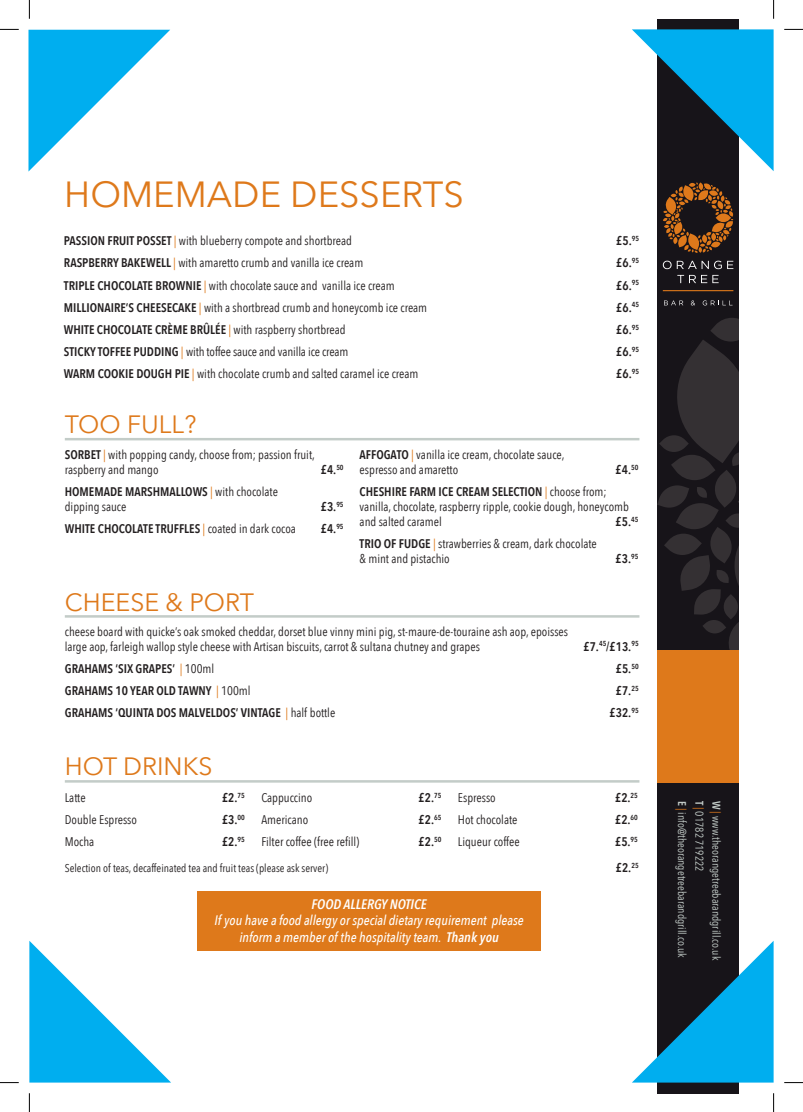
<style>
.page{position:relative;width:803px;height:1112px;background:#fff}
.page>*{position:absolute;margin:0;border:0;box-sizing:border-box;transform-origin:0 0}
.t1{font:36.25px "Avenir Next";color:#de791b}
.t2{font:25px "Avenir Next";color:#de791b}
.t3{font:italic 500 13.75px/16.5px "Avenir Next Condensed";color:#fff;text-align:center}
.t4{font:italic 600 13.75px "Avenir Next Condensed";color:#fff}
.t5{font:12.5px/15px "Avenir Next Condensed";color:#231f20}
.t6{font:600 12.5px "Avenir Next Condensed";color:#231f20}
.t7{font:11.25px/17px "Avenir Next Condensed";color:#c3ccc8}
.t8{font:11.25px "Avenir Next Condensed";color:#231f20}
.s1{font-weight:600}
.s2{color:#de791b}
.s3{font-weight:400;color:#de791b}
.s4{font-weight:400}
</style>
<div class="page">
<div style="left:657px;top:19px;width:82px;height:1073px;background:#171419"></div>
<svg style="left:663px;top:182px;width:70px;height:71px"></svg>
<hr style="left:65px;top:615px;width:574px;height:2px;background:#c3ccc8">
<svg style="left:657px;top:260px;width:82px;height:389px"></svg>
<hr style="left:65px;top:780px;width:574px;height:2px;background:#c3ccc8">
<hr style="left:65px;top:438px;width:574px;height:2px;background:#c3ccc8">
<div style="left:657px;top:649px;width:82px;height:133px;background:#de791b"></div>
<div style="left:198px;top:891px;width:343px;height:59px;background:#de791b"></div>
<svg style="left:28px;top:30px;width:142px;height:141px"></svg>
<svg style="left:29px;top:941px;width:142px;height:141px"></svg>
<svg style="left:632px;top:941px;width:141px;height:141px"></svg>
<svg style="left:632px;top:29px;width:141px;height:142px"></svg>
<svg style="left:0;top:29px;width:19px;height:1px"></svg>
<svg style="left:784px;top:29px;width:19px;height:1px"></svg>
<svg style="left:0;top:1082px;width:19px;height:1px"></svg>
<svg style="left:784px;top:1082px;width:19px;height:1px"></svg>
<svg style="left:29px;top:0;width:1px;height:19px"></svg>
<svg style="left:29px;top:1093px;width:1px;height:18px"></svg>
<svg style="left:773px;top:0;width:1px;height:19px"></svg>
<svg style="left:773px;top:1093px;width:1px;height:18px"></svg>
<h1 class="t1" style="left:64px;top:163px;width:401px">HOMEMADE DESSERTS</h1>
<p class="t5" style="left:64px;top:233px;width:289px"><span class="s1">PASSION FRUIT POSSET</span> <span class="s2">|</span> with blueberry compote and shortbread</p>
<p class="t6" style="left:616px;top:230px;width:24px">£5.<sup>95</sup></p>
<p class="t5" style="left:64px;top:255px;width:301px"><span class="s1">RASPBERRY BAKEWELL</span> <span class="s2">|</span> with amaretto crumb and vanilla ice cream</p>
<p class="t6" style="left:616px;top:252px;width:24px">£6.<sup>95</sup></p>
<p class="t5" style="left:64px;top:277px;width:332px"><span class="s1">TRIPLE CHOCOLATE BROWNIE</span> <span class="s2">|</span> with chocolate sauce and vanilla ice cream</p>
<p class="t6" style="left:616px;top:274px;width:24px">£6.<sup>95</sup></p>
<p class="t5" style="left:64px;top:299px;width:365px"><span class="s1">MILLIONAIRE’S CHEESECAKE</span> <span class="s2">|</span> with a shortbread crumb and honeycomb ice cream</p>
<p class="t6" style="left:616px;top:296px;width:24px">£6.<sup>45</sup></p>
<p class="t6" style="left:64px;top:318px;width:283px">WHITE CHOCOLATE CRÈME BRÛLÉE <span class="s3">|</span> <span class="s4">with raspberry shortbread</span></p>
<p class="t6" style="left:616px;top:318px;width:24px">£6.<sup>95</sup></p>
<p class="t5" style="left:64px;top:343px;width:286px"><span class="s1">STICKY TOFFEE PUDDING</span> <span class="s2">|</span> with toffee sauce and vanilla ice cream</p>
<p class="t6" style="left:616px;top:340px;width:24px">£6.<sup>95</sup></p>
<p class="t5" style="left:64px;top:365px;width:356px"><span class="s1">WARM COOKIE DOUGH PIE</span> <span class="s2">|</span> with chocolate crumb and salted caramel ice cream</p>
<p class="t6" style="left:616px;top:362px;width:24px">£6.<sup>95</sup></p>
<h2 class="t2" style="left:65px;top:403px;width:133px">TOO FULL?</h2>
<p class="t5" style="left:65px;top:446px;width:252px"><span class="s1">SORBET</span> <span class="s2">|</span> with popping candy, choose from; passion fruit, raspberry and mango</p>
<p class="t6" style="left:321px;top:459px;width:24px">£4.<sup>50</sup></p>
<p class="t5" style="left:65px;top:483px;width:215px"><span class="s1">HOMEMADE MARSHMALLOWS</span> <span class="s2">|</span> with chocolate dipping sauce</p>
<p class="t6" style="left:321px;top:496px;width:24px">£3.<sup>95</sup></p>
<p class="t6" style="left:65px;top:518px;width:233px">WHITE CHOCOLATE TRUFFLES <span class="s3">|</span> <span class="s4">coated in dark cocoa</span></p>
<p class="t6" style="left:321px;top:518px;width:24px">£4.<sup>95</sup></p>
<p class="t5" style="left:360px;top:446px;width:206px"><span class="s1">AFFOGATO</span> <span class="s2">|</span> vanilla ice cream, chocolate sauce, espresso and amaretto</p>
<p class="t6" style="left:615px;top:459px;width:24px">£4.<sup>50</sup></p>
<p class="t5" style="left:360px;top:483px;width:271px"><span class="s1">CHESHIRE FARM ICE CREAM SELECTION</span> <span class="s2">|</span> choose from; vanilla, chocolate, raspberry ripple, cookie dough, honeycomb and salted caramel</p>
<p class="t6" style="left:615px;top:511px;width:24px">£5.<sup>45</sup></p>
<p class="t5" style="left:360px;top:535px;width:239px"><span class="s1">TRIO OF FUDGE</span> <span class="s2">|</span> strawberries &amp; cream, dark chocolate &amp; mint and pistachio</p>
<p class="t6" style="left:615px;top:548px;width:24px">£3.<sup>95</sup></p>
<h2 class="t2" style="left:65px;top:580px;width:191px">CHEESE &amp; PORT</h2>
<p class="t5" style="left:65px;top:623px;width:505px">cheese board with quicke’s oak smoked cheddar, dorset blue vinny mini pig, st-maure-de-touraine ash aop, epoisses large aop, farleigh wallop style cheese with Artisan biscuits, carrot &amp; sultana chutney and grapes</p>
<p class="t6" style="left:583px;top:635px;width:57px">£7.<sup>45</sup>/£13.<sup>95</sup></p>
<p class="t6" style="left:65px;top:657px;width:151px">GRAHAMS ‘SIX GRAPES’ <span class="s3">|</span> <span class="s4">100ml</span></p>
<p class="t6" style="left:616px;top:657px;width:24px">£5.<sup>50</sup></p>
<p class="t6" style="left:65px;top:679px;width:187px">GRAHAMS 10 YEAR OLD TAWNY <span class="s3">|</span> <span class="s4">100ml</span></p>
<p class="t6" style="left:616px;top:679px;width:24px">£7.<sup>25</sup></p>
<p class="t6" style="left:65px;top:701px;width:272px">GRAHAMS ‘QUINTA DOS MALVELDOS’ VINTAGE <span class="s3">|</span> <span class="s4">half bottle</span></p>
<p class="t6" style="left:609px;top:701px;width:31px">£32.<sup>95</sup></p>
<h2 class="t2" style="left:65px;top:744px;width:149px">HOT DRINKS</h2>
<p class="t5" style="left:65px;top:789px;width:22px">Latte</p>
<p class="t6" style="left:222px;top:786px;width:24px">£2.<sup>75</sup></p>
<p class="t5" style="left:65px;top:811px;width:74px">Double Espresso</p>
<p class="t6" style="left:222px;top:808px;width:24px">£3.<sup>00</sup></p>
<p class="t5" style="left:65px;top:833px;width:31px">Mocha</p>
<p class="t6" style="left:222px;top:830px;width:24px">£2.<sup>95</sup></p>
<p class="t5" style="left:458px;top:789px;width:39px">Espresso</p>
<p class="t6" style="left:615px;top:786px;width:24px">£2.<sup>25</sup></p>
<p class="t5" style="left:458px;top:811px;width:61px">Hot chocolate</p>
<p class="t6" style="left:615px;top:808px;width:24px">£2.<sup>60</sup></p>
<p class="t5" style="left:458px;top:833px;width:63px">Liqueur coffee</p>
<p class="t6" style="left:615px;top:830px;width:24px">£5.<sup>95</sup></p>
<p class="t5" style="left:261px;top:789px;width:52px">Cappuccino</p>
<p class="t6" style="left:418px;top:786px;width:24px">£2.<sup>75</sup></p>
<p class="t5" style="left:261px;top:811px;width:48px">Americano</p>
<p class="t6" style="left:418px;top:808px;width:24px">£2.<sup>65</sup></p>
<p class="t5" style="left:261px;top:833px;width:100px">Filter coffee (free refill)</p>
<p class="t6" style="left:418px;top:830px;width:24px">£2.<sup>50</sup></p>
<p class="t8" style="left:65px;top:857px;width:265px">Selection of teas, decaffeinated tea and fruit teas (please ask server)</p>
<p class="t6" style="left:616px;top:856px;width:24px">£2.<sup>25</sup></p>
<p class="t4" style="left:312px;top:895px;width:117px">FOOD ALLERGY NOTICE</p>
<p class="t3" style="left:215px;top:912px;width:311px">If you have a food allergy or special dietary requirement please inform a member of the hospitality team. <span class="s1">Thank you</span></p>
<p class="t7" style="left:725px;top:800px;width:161px;rotate:90deg"><span class="s1">W</span> <span class="s2">|</span> www.theorangetreebarandgrill.co.uk<br><span class="s1">T</span> <span class="s2">|</span> 01782 719222<br><span class="s1">E</span> <span class="s2">|</span> info@theorangetreebarandgrill.co.uk</p>
</div>
